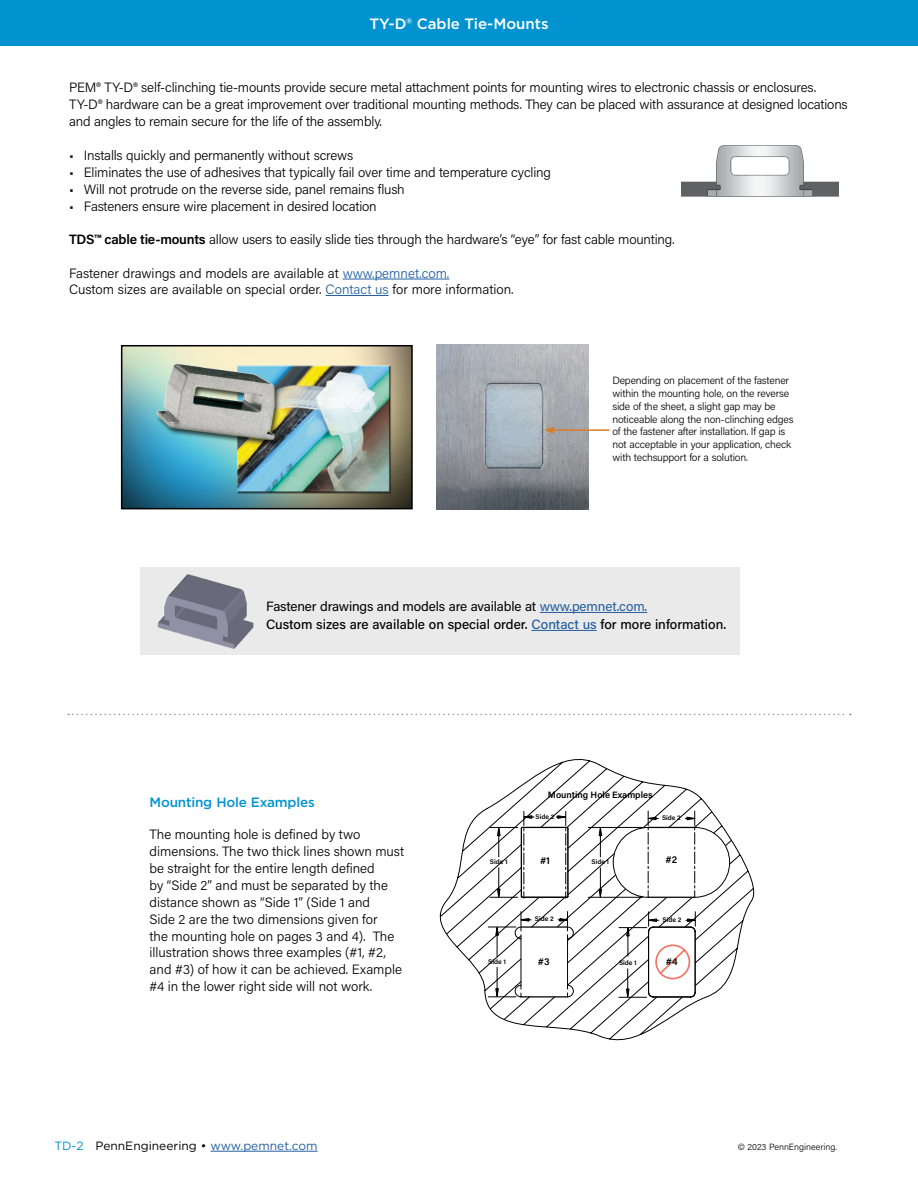
<style>
.page{position:relative;width:918px;height:1188px;background:#fff}
.page>*{position:absolute;margin:0;border:0;box-sizing:border-box;transform-origin:0 0}
.t1{font:500 15px "Gotham";color:#fff}
.t2{font:300 13.5px/16.8px "Acumin Pro";letter-spacing:-.01em;color:#000}
.t3{font:500 13.5px/18px "Acumin Pro";color:#000}
.t4{font:500 13.5px "Gotham";letter-spacing:-.015em;color:#0093d0}
.t5{font:12px "Gotham";color:#000}
.t6{font:300 10.5px/12.8px "Acumin Pro";letter-spacing:-.015em;color:#000}
.t7{font:600 10.05px "Acumin Pro";color:#000}
.t8{font:600 9.15px "Acumin Pro";color:#000}
.t9{font:300 9px "Acumin Pro";color:#000}
.t10{font:600 6.75px "Acumin Pro";color:#000}
.s1{font-weight:600}
.s2{color:#215e9e}
.s3{font-weight:400}
.s4{font-weight:400;color:#215e9e}
.s5{color:#0093d0}
</style>
<div class="page">
<img style="left:124px;top:348px;width:286px;height:158px">
<div style="left:121px;top:345px;width:292px;height:164px;border:2px solid #000"></div>
<hr style="left:343px;top:279px;width:106px;height:1px;background:#215e9e">
<hr style="left:326px;top:295px;width:63px;height:1px;background:#215e9e">
<img style="left:681px;top:145px;width:158px;height:52px">
<div style="left:141px;top:567px;width:599px;height:88px;background:#eaeaea"></div>
<hr style="left:540px;top:612px;width:107px;height:1px;background:#215e9e">
<hr style="left:532px;top:630px;width:65px;height:1px;background:#215e9e">
<img style="left:157px;top:574px;width:97px;height:75px">
<img style="left:436px;top:344px;width:152px;height:165px">
<hr style="left:552px;top:429px;width:57px;height:2px;background:#d97c27">
<svg style="left:544px;top:426px;width:11px;height:8px"></svg>
<svg style="left:439px;top:759px;width:316px;height:282px"></svg>
<svg style="left:588px;top:811px;width:142px;height:89px"></svg>
<svg style="left:619px;top:912px;width:79px;height:88px"></svg>
<svg style="left:488px;top:811px;width:86px;height:188px"></svg>
<hr style="left:211px;top:1151px;width:107px;height:1px;background:#215e9e">
<svg style="left:68px;top:714px;width:783px;height:1px"></svg>
<div style="left:0;top:0;width:918px;height:46px;background:#0093d0"></div>
<p class="t1" style="left:369px;top:14px;width:181px">TY-D® Cable Tie-Mounts</p>
<p class="t2" style="left:69px;top:79px;width:780px">PEM® TY-D® self-clinching tie-mounts provide secure metal attachment points for mounting wires to electronic chassis or enclosures.<br>TY-D® hardware can be a great improvement over traditional mounting methods. They can be placed with assurance at designed locations and angles to remain secure for the life of the assembly.</p>
<p class="t2" style="left:69px;top:146px;width:286px">• Installs quickly and permanently without screws</p>
<p class="t2" style="left:69px;top:163px;width:483px">• Eliminates the use of adhesives that typically fail over time and temperature cycling</p>
<p class="t2" style="left:69px;top:180px;width:337px">• Will not protrude on the reverse side, panel remains flush</p>
<p class="t2" style="left:69px;top:197px;width:309px">• Fasteners ensure wire placement in desired location</p>
<p class="t2" style="left:69px;top:231px;width:607px"><span class="s1">TDS™ cable tie-mounts</span> allow users to easily slide ties through the hardware’s “eye” for fast cable mounting.</p>
<p class="t2" style="left:69px;top:264px;width:446px">Fastener drawings and models are available at <span class="s2">www.pemnet.com.<br></span>Custom sizes are available on special order. <span class="s2">Contact us</span> for more information.</p>
<p class="t6" style="left:612px;top:374px;width:183px">Depending on placement of the fastener within the mounting hole, on the reverse side of the sheet, a slight gap may be noticeable along the non-clinching edges of the fastener after installation. If gap is not acceptable in your application, check with techsupport for a solution.</p>
<p class="t3" style="left:266px;top:597px;width:462px"><span class="s3">Fastener drawings and models are available at</span> <span class="s4">www.pemnet.com.<br></span>Custom sizes are available on special order. <span class="s2">Contact us</span> for more information.</p>
<p class="t4" style="left:150px;top:794px;width:167px">Mounting Hole Examples</p>
<p class="t2" style="left:150px;top:826px;width:256px">The mounting hole is defined by two dimensions. The two thick lines shown must be straight for the entire length defined<br>by “Side 2” and must be separated by the distance shown as “Side 1” (Side 1 and<br>Side 2 are the two dimensions given for<br>the mounting hole on pages 3 and 4). The illustration shows three examples (#1, #2, and #3) of how it can be achieved. Example #4 in the lower right side will not work.</p>
<p class="t8" style="left:548px;top:789px;width:106px">Mounting Hole Examples</p>
<p class="t10" style="left:536px;top:812px;width:20px">Side 2</p>
<p class="t10" style="left:662px;top:813px;width:20px">Side 2</p>
<p class="t10" style="left:490px;top:857px;width:19px">Side 1</p>
<p class="t7" style="left:540px;top:853px;width:12px">#1</p>
<p class="t10" style="left:591px;top:857px;width:19px">Side 1</p>
<p class="t7" style="left:666px;top:853px;width:13px">#2</p>
<p class="t10" style="left:535px;top:914px;width:20px">Side 2</p>
<p class="t10" style="left:663px;top:915px;width:20px">Side 2</p>
<p class="t10" style="left:488px;top:957px;width:19px">Side 1</p>
<p class="t7" style="left:538px;top:954px;width:13px">#3</p>
<p class="t10" style="left:619px;top:958px;width:19px">Side 1</p>
<p class="t7" style="left:666px;top:954px;width:13px">#4</p>
<p class="t5" style="left:54px;top:1138px;width:265px"><span class="s5">TD-2</span> PennEngineering • <span class="s2">www.pemnet.com</span></p>
<p class="t9" style="left:738px;top:1140px;width:101px">© 2023 PennEngineering.</p>
</div>
